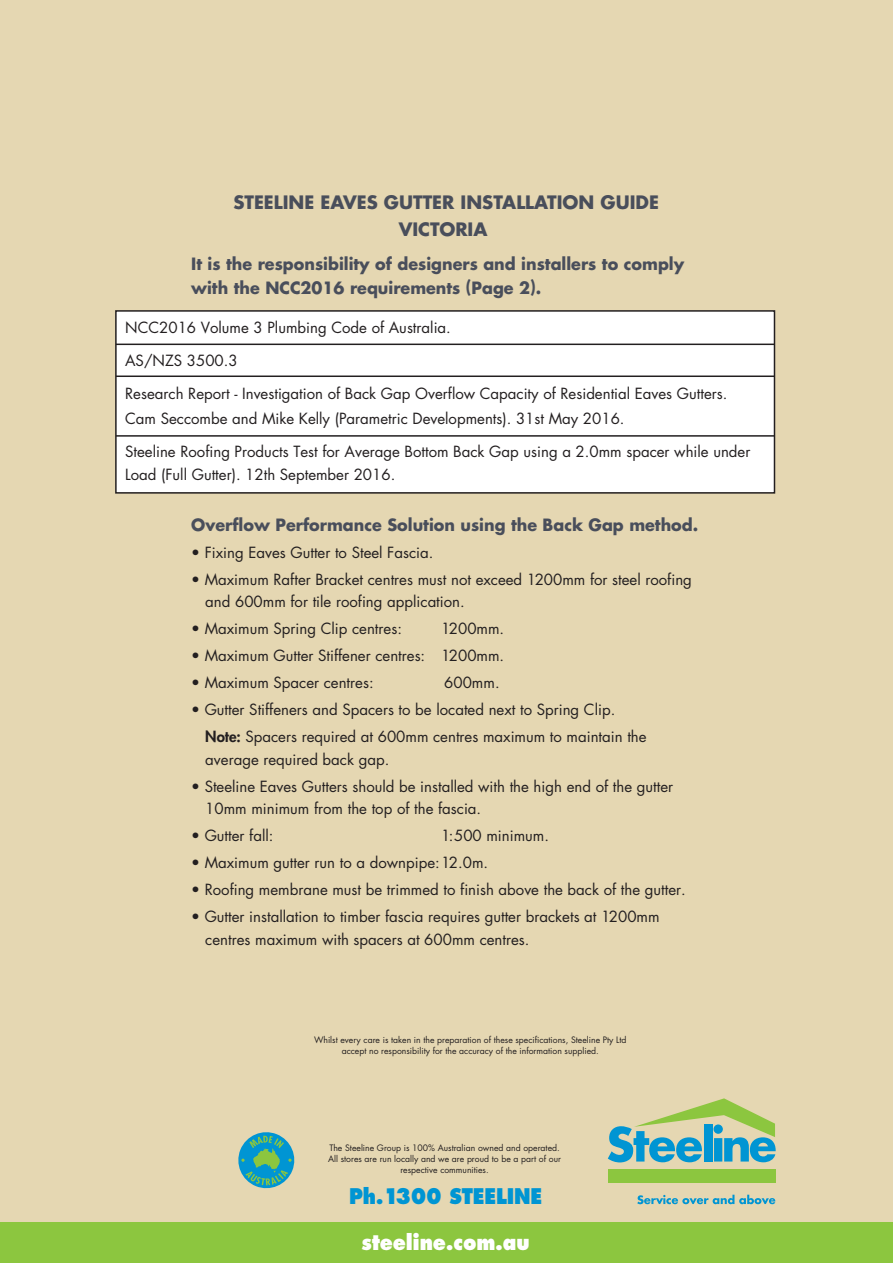
<style>
.page{position:relative;width:893px;height:1263px;background:#e5d7b2}
.page>*{position:absolute;margin:0;border:0;box-sizing:border-box;transform-origin:0 0}
.t1{font:800 21px "Futura";letter-spacing:-.01em;color:#fff;scale:.9 1}
.t2{font:800 21px "Futura";letter-spacing:-.01em;color:#0095d3;scale:.9 1}
.t3{font:700 18px/27px "Futura";color:#494e5b;text-align:center}
.t4{font:700 16.5px/24px "Futura";color:#494e5b}
.t5{font:15px/22.5px "Futura";color:#231f20}
.t6{font:8.7px/10.8px "Futura";color:#231f20;text-align:center}
.s1{font-weight:800}
</style>
<div class="page">
<div style="left:115px;top:310px;width:660px;height:184px;background:#fff;border:2px solid #231f20"></div>
<hr style="left:116px;top:344px;width:658px;height:1px;background:#231f20">
<hr style="left:116px;top:375px;width:658px;height:2px;background:#231f20">
<div style="left:0;top:1222px;width:893px;height:41px;background:#8cc63f"></div>
<hr style="left:116px;top:435px;width:658px;height:2px;background:#231f20">
<div style="left:608px;top:1169px;width:167px;height:13px;background:#8cc63f"></div>
<svg style="left:608px;top:1098px;width:168px;height:64px"></svg>
<svg style="left:637px;top:1195px;width:138px;height:9px"></svg>
<svg style="left:238px;top:1132px;width:57px;height:57px"></svg>
<p class="t3" style="left:233px;top:188px;width:427px">STEELINE EAVES GUTTER INSTALLATION GUIDE<br>VICTORIA</p>
<p class="t4" style="left:191px;top:251px;width:495px">It is the responsibility of designers and installers to comply with the NCC2016 requirements (Page 2).</p>
<p class="t5" style="left:125px;top:316px;width:327px">NCC2016 Volume 3 Plumbing Code of Australia.</p>
<p class="t5" style="left:125px;top:349px;width:114px">AS/NZS 3500.3</p>
<p class="t5" style="left:125px;top:381px;width:604px;line-height:25.5px">Research Report - Investigation of Back Gap Overflow Capacity of Residential Eaves Gutters.<br>Cam Seccombe and Mike Kelly (Parametric Developments). 31st May 2016.</p>
<p class="t5" style="left:125px;top:441px;width:627px">Steeline Roofing Products Test for Average Bottom Back Gap using a 2.0mm spacer while under<br>Load (Full Gutter). 12th September 2016.</p>
<p class="t4" style="left:191px;top:512px;width:509px">Overflow Performance Solution using the Back Gap method.</p>
<p class="t5" style="left:191px;top:541px;width:244px">• Fixing Eaves Gutter to Steel Fascia.</p>
<p class="t5" style="left:205px;top:568px;width:488px;text-indent:-14px">• Maximum Rafter Bracket centres must not exceed 1200mm for steel roofing and 600mm for tile roofing application.</p>
<p class="t5" style="left:191px;top:618px;width:212px">• Maximum Spring Clip centres:</p>
<p class="t5" style="left:441px;top:618px;width:65px">1200mm.</p>
<p class="t5" style="left:191px;top:645px;width:315px">• Maximum Gutter Stiffener centres: 1200mm.</p>
<p class="t5" style="left:191px;top:672px;width:184px">• Maximum Spacer centres:</p>
<p class="t5" style="left:444px;top:672px;width:57px">600mm.</p>
<p class="t5" style="left:205px;top:696px;width:443px;line-height:27px;text-indent:-14px">• Gutter Stiffeners and Spacers to be located next to Spring Clip.<br><span class="s1">Note:</span> Spacers required at 600mm centres maximum to maintain the</p>
<p class="t5" style="left:205px;top:748px;width:186px">average required back gap.</p>
<p class="t5" style="left:205px;top:775px;width:469px;text-indent:-14px">• Steeline Eaves Gutters should be installed with the high end of the gutter<br>10mm minimum from the top of the fascia.</p>
<p class="t5" style="left:191px;top:825px;width:84px">• Gutter fall:</p>
<p class="t5" style="left:441px;top:825px;width:109px">1:500 minimum.</p>
<p class="t5" style="left:191px;top:852px;width:298px">• Maximum gutter run to a downpipe: 12.0m.</p>
<p class="t5" style="left:191px;top:879px;width:496px">• Roofing membrane must be trimmed to finish above the back of the gutter.</p>
<p class="t5" style="left:205px;top:906px;width:456px;text-indent:-14px">• Gutter installation to timber fascia requires gutter brackets at 1200mm centres maximum with spacers at 600mm centres.</p>
<p class="t6" style="left:314px;top:1034px;width:314px">Whilst every care is taken in the preparation of these specifications, Steeline Pty Ltd accept no responsibility for the accuracy of the information supplied.</p>
<p class="t6" style="left:328px;top:1142px;width:234px">The Steeline Group is 100% Australian owned and operated.<br>All stores are run locally and we are proud to be a part of our respective communities.</p>
<p class="t2" style="left:349px;top:1183px;width:216px">Ph.1300 STEELINE</p>
<p class="t1" style="left:362px;top:1228px;width:188px">steeline.com.au</p>
</div>
